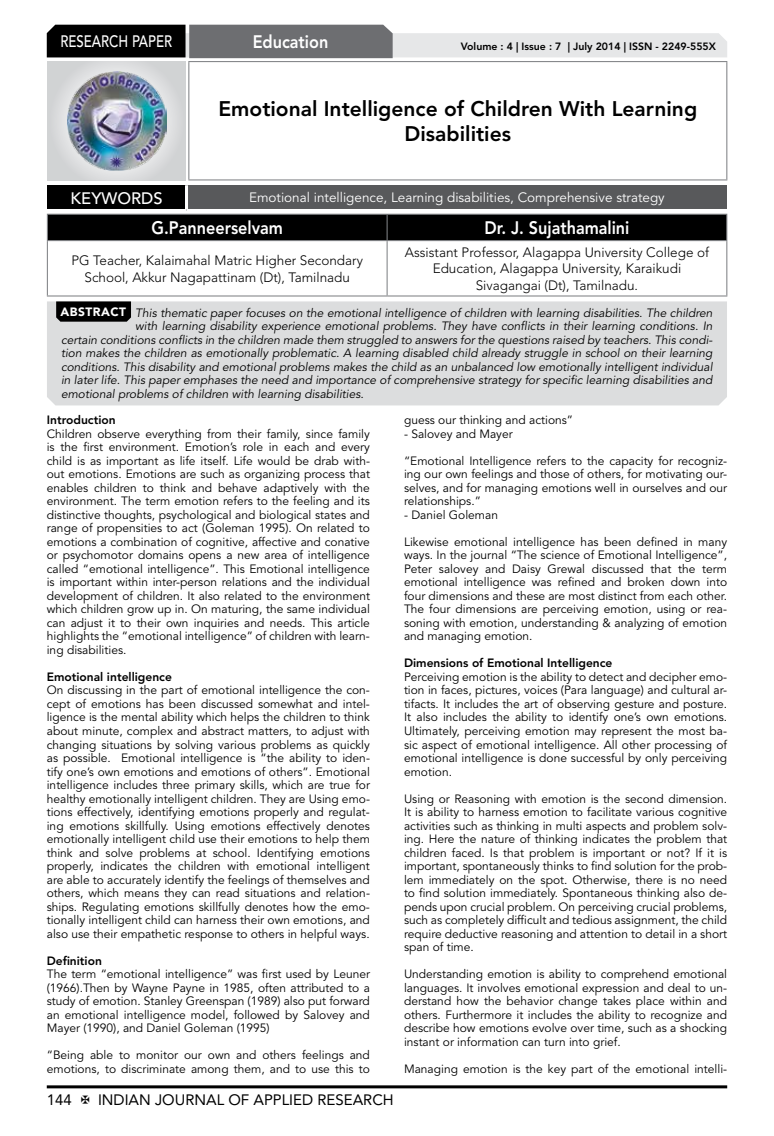
<style>
.page{position:relative;width:774px;height:1136px;background:#fff}
.page>*{position:absolute;margin:0;border:0;box-sizing:border-box;transform-origin:0 0}
.t1{font:800 21px/25.2px "Avenir LT Std";color:#000;text-align:center}
.t2{font:800 18px "Avenir LT Std";color:#fff;scale:.9 1}
.t3{font:500 16.5px "Avenir LT Std";color:#fff;scale:.8 1}
.t4{font:500 16.5px "Avenir LT Std";color:#fff}
.t5{font:15px "Avenir LT Std";color:#000}
.t6{font:300 13.5px/16.2px "Avenir LT Std";color:#000;text-align:center}
.t7{font:13.5px "Avenir LT Std";color:#fff}
.t8{font:12px/13.5px "Avenir LT Std";color:#000;text-align:justify}
.t9{font:italic 12px "Avenir LT Std";color:#000}
.t10{font:800 12px "Avenir LT Std";color:#000}
.t11{font:800 10.5px "Avenir LT Std";color:#000}
.s1{font-weight:900;font-style:normal;color:#fff}
</style>
<div class="page">
<hr style="left:47px;top:1085px;width:680px;height:3px;background:#000">
<div style="left:48px;top:62px;width:137px;height:118px;background:linear-gradient(to right,#d9dadb,#d9dadb)"></div>
<img style="left:68px;top:71px;width:99px;height:100px">
<svg style="left:47px;top:25px;width:680px;height:33px;background:#979899"></svg>
<hr style="left:188px;top:61px;width:539px;height:1px;background:#808285">
<hr style="left:188px;top:62px;width:1px;height:117px;background:#808285">
<hr style="left:726px;top:62px;width:1px;height:117px;background:#808285">
<hr style="left:188px;top:179px;width:539px;height:1px;background:#808285">
<div style="left:47px;top:214px;width:680px;height:26px;background:#000"></div>
<hr style="left:47px;top:240px;width:340px;height:1px;background:#808285">
<hr style="left:47px;top:241px;width:1px;height:54px;background:#808285">
<hr style="left:387px;top:240px;width:340px;height:1px;background:#808285">
<hr style="left:387px;top:241px;width:1px;height:54px;background:#808285">
<hr style="left:726px;top:241px;width:1px;height:54px;background:#808285">
<hr style="left:47px;top:295px;width:340px;height:1px;background:#808285">
<hr style="left:387px;top:295px;width:340px;height:1px;background:#808285">
<div style="left:47px;top:185px;width:139px;height:25px;background:#000"></div>
<div style="left:186px;top:185px;width:541px;height:25px;background:#58595b"></div>
<hr style="left:185px;top:185px;width:3px;height:24px;background:#fff">
<hr style="left:47px;top:209px;width:139px;height:3px;background:#fff">
<hr style="left:186px;top:209px;width:541px;height:3px;background:#fff">
<div style="left:47px;top:301px;width:680px;height:104px;background:#dcddde"></div>
<svg style="left:56px;top:301px;width:75px;height:20px"></svg>
<h3 class="t3" style="left:60px;top:32px;width:139px">RESEARCH PAPER</h3>
<h2 class="t2" style="left:253px;top:31px;width:86px">Education</h2>
<p class="t11" style="left:461px;top:41px;width:257px">Volume : 4 | Issue : 7 | July 2014 | ISSN - 2249-555X</p>
<h1 class="t1" style="left:218px;top:96px;width:480px">Emotional Intelligence of Children With Learning<br>Disabilities</h1>
<h3 class="t4" style="left:71px;top:189px;width:94px">KEYWORDS</h3>
<p class="t7" style="left:249px;top:189px;width:417px">Emotional intelligence, Learning disabilities, Comprehensive strategy</p>
<h2 class="t2" style="left:152px;top:217px;width:147px">G.Panneerselvam</h2>
<h2 class="t2" style="left:484px;top:217px;width:163px">Dr. J. Sujathamalini</h2>
<p class="t6" style="left:72px;top:252px;width:293px">PG Teacher, Kalaimahal Matric Higher Secondary<br>School, Akkur Nagapattinam (Dt), Tamilnadu</p>
<p class="t6" style="left:405px;top:244px;width:306px">Assistant Professor, Alagappa University College of<br>Education, Alagappa University, Karaikudi<br>Sivagangai (Dt), Tamilnadu.</p>
<p class="t9" style="left:60px;top:306px;width:654px"><span class="s1">ABSTRACT</span> This thematic paper focuses on the emotional intelligence of children with learning disabilities. The children</p>
<p class="t9" style="left:135px;top:319px;width:579px">with learning disability experience emotional problems. They have conflicts in their learning conditions. In</p>
<p class="t9" style="left:61px;top:333px;width:653px">certain conditions conflicts in the children made them struggled to answers for the questions raised by teachers. This condi-</p>
<p class="t9" style="left:61px;top:346px;width:653px">tion makes the children as emotionally problematic. A learning disabled child already struggle in school on their learning</p>
<p class="t9" style="left:61px;top:360px;width:653px">conditions. This disability and emotional problems makes the child as an unbalanced low emotionally intelligent individual</p>
<p class="t9" style="left:61px;top:373px;width:653px">in later life. This paper emphases the need and importance of comprehensive strategy for specific learning disabilities and</p>
<p class="t9" style="left:61px;top:387px;width:304px">emotional problems of children with learning disabilities.</p>
<p class="t10" style="left:47px;top:413px;width:70px">Introduction</p>
<p class="t8" style="left:47px;top:427px;width:325px">Children observe everything from their family, since family is the first environment. Emotion’s role in each and every child is as important as life itself. Life would be drab with&shy;out emotions. Emotions are such as organizing process that enables children to think and behave adaptively with the environment. The term emotion refers to the feeling and its distinctive thoughts, psychological and biological states and range of propensities to act (Goleman 1995). On related to emotions a combination of cognitive, affective and conative or psychomotor domains opens a new area of intelligence called “emotional intelligence”. This Emotional intelligence is important within inter-person relations and the individual development of children. It also related to the environment which children grow up in. On maturing, the same individual can adjust it to their own inquiries and needs. This article highlights the “emotional intelligence” of children with learn&shy;ing disabilities.</p>
<p class="t10" style="left:47px;top:669px;width:127px">Emotional intelligence</p>
<p class="t8" style="left:47px;top:683px;width:325px">On discussing in the part of emotional intelligence the con&shy;cept of emotions has been discussed somewhat and intel&shy;ligence is the mental ability which helps the children to think about minute, complex and abstract matters, to adjust with changing situations by solving various problems as quickly as possible. Emotional intelligence is “the ability to iden&shy;tify one’s own emotions and emotions of others”. Emotional intelligence includes three primary skills, which are true for healthy emotionally intelligent children. They are Using emo&shy;tions effectively, identifying emotions properly and regulat&shy;ing emotions skillfully. Using emotions effectively denotes emotionally intelligent child use their emotions to help them think and solve problems at school. Identifying emotions properly, indicates the children with emotional intelligent are able to accurately identify the feelings of themselves and others, which means they can read situations and relation&shy;ships. Regulating emotions skillfully denotes how the emo&shy;tionally intelligent child can harness their own emotions, and also use their empathetic response to others in helpful ways.</p>
<p class="t10" style="left:47px;top:953px;width:57px">Definition</p>
<p class="t8" style="left:47px;top:967px;width:325px">The term “emotional intelligence” was first used by Leuner (1966).Then by Wayne Payne in 1985, often attributed to a study of emotion. Stanley Greenspan (1989) also put forward an emotional intelligence model, followed by Salovey and Mayer (1990), and Daniel Goleman (1995)</p>
<p class="t8" style="left:47px;top:1048px;width:325px">“Being able to monitor our own and others feelings and emotions, to discriminate among them, and to use this to</p>
<p class="t8" style="left:404px;top:413px;width:171px">guess our thinking and actions”</p>
<p class="t8" style="left:404px;top:427px;width:110px">- Salovey and Mayer</p>
<p class="t8" style="left:404px;top:454px;width:325px">“Emotional Intelligence refers to the capacity for recogniz&shy;ing our own feelings and those of others, for motivating our&shy;selves, and for managing emotions well in ourselves and our relationships.”</p>
<p class="t8" style="left:404px;top:508px;width:96px">- Daniel Goleman</p>
<p class="t8" style="left:404px;top:535px;width:325px">Likewise emotional intelligence has been defined in many ways. In the journal “The science of Emotional Intelligence”, Peter salovey and Daisy Grewal discussed that the term emotional intelligence was refined and broken down into four dimensions and these are most distinct from each other.<br>The four dimensions are perceiving emotion, using or rea&shy;soning with emotion, understanding &amp; analyzing of emotion and managing emotion.</p>
<p class="t10" style="left:404px;top:656px;width:210px">Dimensions of Emotional Intelligence</p>
<p class="t8" style="left:404px;top:670px;width:325px">Perceiving emotion is the ability to detect and decipher emo&shy;tion in faces, pictures, voices (Para language) and cultural ar&shy;tifacts. It includes the art of observing gesture and posture.<br>It also includes the ability to identify one’s own emotions.<br>Ultimately, perceiving emotion may represent the most ba&shy;sic aspect of emotional intelligence. All other processing of emotional intelligence is done successful by only perceiving emotion.</p>
<p class="t8" style="left:404px;top:791px;width:325px">Using or Reasoning with emotion is the second dimension.<br>It is ability to harness emotion to facilitate various cognitive activities such as thinking in multi aspects and problem solv&shy;ing. Here the nature of thinking indicates the problem that children faced. Is that problem is important or not? If it is important, spontaneously thinks to find solution for the prob&shy;lem immediately on the spot. Otherwise, there is no need to find solution immediately. Spontaneous thinking also de&shy;pends upon crucial problem. On perceiving crucial problems, such as completely difficult and tedious assignment, the child require deductive reasoning and attention to detail in a short span of time.</p>
<p class="t8" style="left:404px;top:967px;width:325px">Understanding emotion is ability to comprehend emotional languages. It involves emotional expression and deal to un&shy;derstand how the behavior change takes place within and others. Furthermore it includes the ability to recognize and describe how emotions evolve over time, such as a shocking instant or information can turn into grief.</p>
<p class="t8" style="left:404px;top:1061px;width:325px">Managing emotion is the key part of the emotional intelli-</p>
<p class="t5" style="left:47px;top:1090px;width:27px">144</p>
<p class="t5" style="left:98px;top:1090px;width:297px">INDIAN JOURNAL OF APPLIED RESEARCH</p>
</div>
